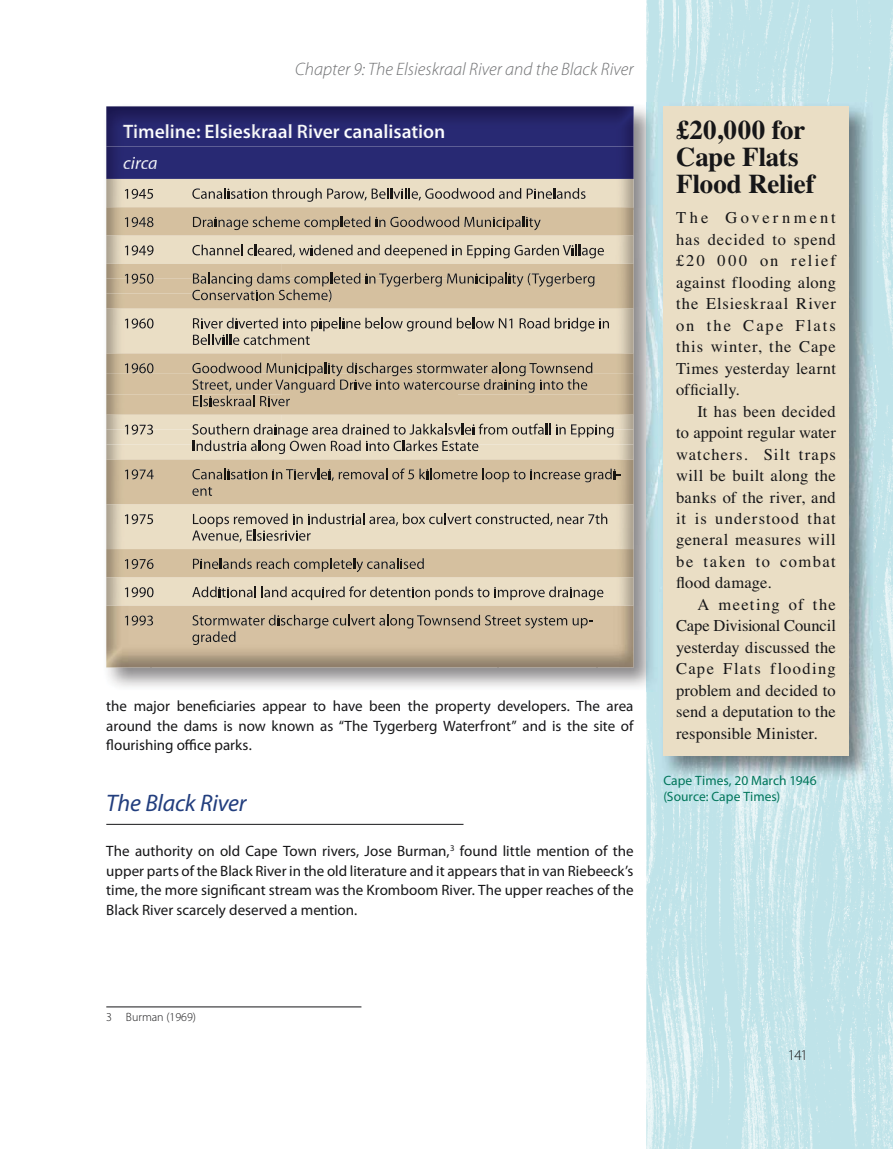
<style>
.page{position:relative;width:893px;height:1149px;background:#fff}
.page>*{position:absolute;margin:0;border:0;box-sizing:border-box;transform-origin:0 0}
.t1{font:700 27px/27px "Times";color:#161618}
.t2{font:italic 24px "Myriad Pro";letter-spacing:-.01em;color:#223e7e}
.t3{font:600 19.5px "Myriad Pro";color:#fdfeff}
.t4{font:italic 300 18px "Myriad Pro";color:#707173}
.t5{font:italic 18px "Myriad Pro";letter-spacing:-.005em;color:#fff}
.t6{font:16.5px/21.5px "Times";letter-spacing:.02em;color:#161618;text-align:justify}
.t7{font:15px/19.5px "Myriad Pro";color:#161618;text-align:justify}
.t8{font:300 15px "Myriad Pro";color:#161618}
.t9{font:13.5px/16.2px "Myriad Pro";letter-spacing:.005em;color:#00755a}
.t10{font:300 12px "Myriad Pro";color:#161618}
.s1{color:#f4f4f4}
.s2{color:#f7f8f8}
</style>
<div class="page">
<img style="left:646px;top:0;width:247px;height:1148px">
<hr style="left:106px;top:823px;width:357px;height:1px;background:#161618">
<hr style="left:106px;top:1006px;width:255px;height:1px;background:#161618">
<img style="left:104px;top:208px;width:48px;height:479px">
<img style="left:598px;top:208px;width:48px;height:479px">
<div style="left:151px;top:264px;width:447px;height:102px;background:#d5c09f"></div>
<img style="left:154px;top:273px;width:212px;height:10px">
<img style="left:646px;top:102px;width:12px;height:589px">
<img style="left:106px;top:106px;width:528px;height:158px">
<img style="left:106px;top:444px;width:528px;height:223px">
<img style="left:614px;top:429px;width:20px;height:24px">
<img style="left:106px;top:289px;width:528px;height:65px">
<img style="left:106px;top:394px;width:528px;height:20px">
<img style="left:592px;top:373px;width:42px;height:21px">
<img style="left:333px;top:353px;width:301px;height:20px">
<img style="left:106px;top:278px;width:86px;height:15px">
<div style="left:123px;top:124px;width:321px;height:14px;background:#282973"></div>
<div style="left:124px;top:124px;width:144px;height:14px;background:#282973"></div>
<img style="left:124px;top:156px;width:33px;height:13px">
<svg style="left:125px;top:189px;width:28px;height:10px"></svg>
<svg style="left:527px;top:188px;width:59px;height:11px"></svg>
<svg style="left:192px;top:188px;width:329px;height:14px;background:#bbb2a0"></svg>
<svg style="left:125px;top:217px;width:29px;height:10px"></svg>
<svg style="left:376px;top:216px;width:165px;height:14px;background:#ab9b82"></svg>
<svg style="left:193px;top:216px;width:177px;height:14px;background:#ac9d84"></svg>
<svg style="left:125px;top:245px;width:29px;height:10px"></svg>
<svg style="left:192px;top:244px;width:412px;height:14px;background:#bbb29f"></svg>
<svg style="left:125px;top:273px;width:29px;height:10px"></svg>
<svg style="left:366px;top:273px;width:228px;height:14px;background:#ab9b83"></svg>
<svg style="left:192px;top:273px;width:168px;height:29px;background:#b2a288"></svg>
<svg style="left:125px;top:318px;width:29px;height:10px"></svg>
<svg style="left:520px;top:317px;width:29px;height:11px"></svg>
<svg style="left:457px;top:317px;width:55px;height:11px"></svg>
<svg style="left:555px;top:317px;width:54px;height:14px"></svg>
<svg style="left:193px;top:317px;width:258px;height:28px;background:#c6bca8"></svg>
<svg style="left:125px;top:363px;width:29px;height:10px"></svg>
<svg style="left:192px;top:362px;width:400px;height:44px;background:#b5a48a"></svg>
<svg style="left:125px;top:424px;width:28px;height:10px"></svg>
<svg style="left:192px;top:423px;width:422px;height:31px;background:#c7bda9"></svg>
<svg style="left:125px;top:469px;width:29px;height:10px"></svg>
<svg style="left:192px;top:468px;width:428px;height:28px;background:#c0ae91"></svg>
<svg style="left:125px;top:514px;width:28px;height:10px"></svg>
<svg style="left:192px;top:513px;width:415px;height:29px;background:#cfc5af"></svg>
<svg style="left:125px;top:558px;width:29px;height:11px"></svg>
<svg style="left:193px;top:558px;width:231px;height:14px;background:#ab9c83"></svg>
<svg style="left:125px;top:587px;width:29px;height:10px"></svg>
<svg style="left:192px;top:586px;width:411px;height:14px;background:#bcb3a0"></svg>
<svg style="left:125px;top:615px;width:28px;height:10px"></svg>
<svg style="left:573px;top:617px;width:20px;height:11px"></svg>
<svg style="left:192px;top:614px;width:375px;height:31px;background:#c2b094"></svg>
<img style="left:659px;top:102px;width:214px;height:677px">
<div style="left:663px;top:106px;width:186px;height:649px;background:#eadec5"></div>
<p class="t4" style="left:295px;top:62px;width:340px">Chapter 9: The Elsieskraal River and the Black River</p>
<p class="t3" style="left:123px;top:124px;width:324px"><span class="s1">Ti</span>me<span class="s1">li</span>ne: <span class="s2">E</span><span class="s1">l</span>s<span class="s1">i</span>es<span class="s1">k</span>raa<span class="s1">l</span> <span class="s2">R</span><span class="s1">i</span>ver cana<span class="s1">li</span>sa<span class="s2">t</span><span class="s1">i</span>on</p>
<p class="t5" style="left:123px;top:156px;width:36px">circa</p>
<p class="t7" style="left:106px;top:697px;width:529px">the major beneficiaries appear to have been the property developers. The area around the dams is now known as “The Tygerberg Waterfront” and is the site of flourishing office parks.</p>
<h2 class="t2" style="left:106px;top:794px;width:142px">The Black River</h2>
<p class="t7" style="left:106px;top:842px;width:529px">The authority on old Cape Town rivers, Jose Burman,<sup>3</sup> found little mention of the upper parts of the Black River in the old literature and it appears that in van Riebeeck’s time, the more significant stream was the Kromboom River. The upper reaches of the Black River scarcely deserved a mention.</p>
<h1 class="t1" style="left:676px;top:119px;width:140px">£20,000 for<br>Cape Flats<br>Flood Relief</h1>
<p class="t6" style="left:676px;top:209px;width:161px">The Government has decided to spend £20 000 on relief against flooding along the Elsieskraal River on the Cape Flats this winter, the Cape Times yesterday learnt officially.</p>
<p class="t6" style="left:676px;top:402px;width:161px;text-indent:21px">It has been decided to appoint regular water watchers. Silt traps will be built along the banks of the river, and it is understood that general measures will be taken to combat flood damage.</p>
<p class="t6" style="left:676px;top:595px;width:161px;text-indent:21px">A meeting of the Cape Divisional Council yesterday discussed the Cape Flats flooding problem and decided to send a deputation to the responsible Minister.</p>
<p class="t9" style="left:663px;top:773px;width:155px">Cape Times, 20 March 1946 (Source: Cape Times)</p>
<p class="t10" style="left:106px;top:1012px;width:91px">3 Burman (1969)</p>
<p class="t8" style="left:788px;top:1049px;width:21px">141</p>
</div>
